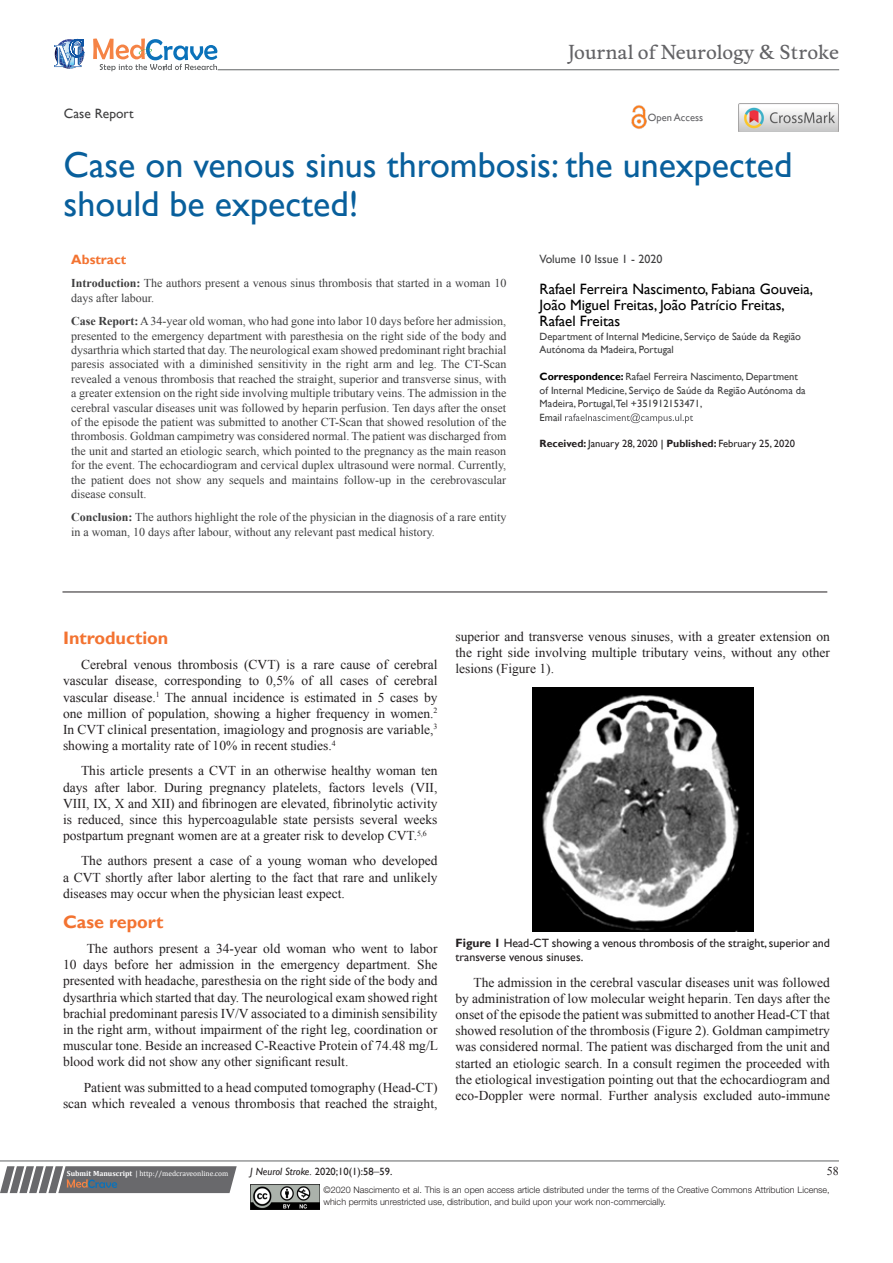
<style>
.page{position:relative;width:893px;height:1263px;background:#fff}
.page>*{position:absolute;margin:0;border:0;box-sizing:border-box;transform-origin:0 0}
.t1{font:36px/39px "Gill Sans";color:#085f9c}
.t2{font:18.6px "Musee";color:#636366}
.List_Paragraph{font:700 18px "Gill Sans";color:#f37331}
.t3{font:15px/16.2px "Gill Sans";color:#000}
.t4{font:13.5px/16.2px "Times New Roman";color:#231f20;text-align:justify}
.t5{font:13.5px "Gill Sans";color:#3e3e3f}
.t6{font:700 13.5px "Gill Sans";color:#f37331}
.List_Paragraph-2{font:12px/14.4px "Times New Roman";color:#3e3e3f}
.t7{font:12px/14.4px "Gill Sans";color:#231f20}
.t8{font:12px "Gill Sans";color:#3e3e3f}
.t9{font:12px "Times New Roman";color:#231f20}
.t10{font:10.5px/13.5px "Gill Sans";color:#3e3e3f}
.t11{font:10.5px "Gill Sans";color:#231f20}
.t12{font:10.5px "Gill Sans";color:#636366}
.t13{font:300 9px/12px "Helvetica Neue LT Std";color:#231f20}
.t14{font:7.5px "Cambria";color:#fff}
.s1{font-weight:700;color:#000}
.s2{font-weight:700}
.s3{color:#000}
.s4{font-style:italic}
.s5{font-family:"Times New Roman";font-size:12px}
</style>
<div class="page">
<svg style="left:0;top:1166px;width:237px;height:27px;background:#78787a"></svg>
<hr style="left:0;top:1161px;width:839px;height:1px;background:#626465">
<hr style="left:62px;top:592px;width:765px;height:1px;background:#231f20">
<img style="left:250px;top:1185px;width:69px;height:24px">
<svg style="left:565px;top:413px;width:128px;height:10px"></svg>
<svg style="left:54px;top:39px;width:30px;height:30px"></svg>
<svg style="left:93px;top:38px;width:124px;height:33px"></svg>
<hr style="left:218px;top:70px;width:621px;height:1px;background:#626465">
<img style="left:631px;top:105px;width:16px;height:24px">
<img style="left:739px;top:104px;width:99px;height:28px">
<img style="left:532px;top:688px;width:222px;height:244px">
<p class="t2" style="left:568px;top:41px;width:272px">Journal of Neurology &amp; Stroke</p>
<p class="t5" style="left:64px;top:105px;width:71px">Case Report</p>
<p class="t12" style="left:648px;top:112px;width:57px">Open Access</p>
<p class="t1" style="left:64px;top:146px;width:730px">Case on venous sinus thrombosis: the unexpected should be expected!</p>
<p class="t8" style="left:540px;top:252px;width:124px">Volume 10 Issue 1 - 2020</p>
<p class="t3" style="left:540px;top:281px;width:275px">Rafael Ferreira Nascimento, Fabiana Gouveia,<br>João Miguel Freitas, João Patrício Freitas,<br>Rafael Freitas</p>
<p class="t10" style="left:540px;top:330px;width:263px">Department of Internal Medicine, Serviço de Saúde da Região<br>Autónoma da Madeira, Portugal</p>
<p class="t10" style="left:540px;top:370px;width:267px"><span class="s1">Correspondence:</span> Rafael Ferreira Nascimento, Department of Internal Medicine, Serviço de Saúde da Região Autónoma da<br>Madeira, Portugal,Tel +351912153471,</p>
<p class="t10" style="left:540px;top:411px;width:24px">Email</p>
<p class="t11" style="left:540px;top:437px;width:257px"><span class="s2">Received:</span> January 28, 2020 <span class="s3">|</span> <span class="s2">Published:</span> February 25, 2020</p>
<p class="t6" style="left:71px;top:251px;width:57px">Abstract</p>
<p class="List_Paragraph-2" style="left:71px;top:276px;width:437px"><span class="s2">Introduction:</span> The authors present a venous sinus thrombosis that started in a woman 10 days after labour.</p>
<p class="List_Paragraph-2" style="left:71px;top:314px;width:437px;text-align:justify"><span class="s2">Case Report:</span> A 34-year old woman, who had gone into labor 10 days before her admission, presented to the emergency department with paresthesia on the right side of the body and dysarthria which started that day. The neurological exam showed predominant right brachial paresis associated with a diminished sensitivity in the right arm and leg. The CT-Scan revealed a venous thrombosis that reached the straight, superior and transverse sinus, with a greater extension on the right side involving multiple tributary veins. The admission in the cerebral vascular diseases unit was followed by heparin perfusion. Ten days after the onset of the episode the patient was submitted to another CT-Scan that showed resolution of the thrombosis. Goldman campimetry was considered normal. The patient was discharged from the unit and started an etiologic search, which pointed to the pregnancy as the main reason for the event. The echocardiogram and cervical duplex ultrasound were normal. Currently, the patient does not show any sequels and maintains follow-up in the cerebrovascular disease consult.</p>
<p class="List_Paragraph-2" style="left:71px;top:510px;width:437px"><span class="s2">Conclusion:</span> The authors highlight the role of the physician in the diagnosis of a rare entity in a woman, 10 days after labour, without any relevant past medical history.</p>
<p class="List_Paragraph" style="left:63px;top:627px;width:107px">Introduction</p>
<p class="t4" style="left:63px;top:656px;width:376px;text-indent:18px">Cerebral venous thrombosis (CVT) is a rare cause of cerebral vascular disease, corresponding to 0,5% of all cases of cerebral vascular disease.<sup>1</sup> The annual incidence is estimated in 5 cases by one million of population, showing a higher frequency in women.<sup>2<br></sup>In CVT clinical presentation, imagiology and prognosis are variable,<sup>3 </sup>showing a mortality rate of 10% in recent studies.<sup>4</sup></p>
<p class="t4" style="left:63px;top:762px;width:376px;text-indent:18px">This article presents a CVT in an otherwise healthy woman ten days after labor. During pregnancy platelets, factors levels (VII, VIII, IX, X and XII) and fibrinogen are elevated, fibrinolytic activity is reduced, since this hypercoagulable state persists several weeks postpartum pregnant women are at a greater risk to develop CVT.<sup>5,6</sup></p>
<p class="t4" style="left:63px;top:852px;width:376px;text-indent:18px">The authors present a case of a young woman who developed a CVT shortly after labor alerting to the fact that rare and unlikely diseases may occur when the physician least expect.</p>
<p class="List_Paragraph" style="left:63px;top:911px;width:102px">Case report</p>
<p class="t4" style="left:63px;top:940px;width:376px;text-indent:24px">The authors present a 34-year old woman who went to labor 10 days before her admission in the emergency department. She presented with headache, paresthesia on the right side of the body and dysarthria which started that day. The neurological exam showed right brachial predominant paresis IV/V associated to a diminish sensibility in the right arm, without impairment of the right leg, coordination or muscular tone. Beside an increased C-Reactive Protein of 74.48 mg/L blood work did not show any other significant result.</p>
<p class="t4" style="left:63px;top:1079px;width:376px;text-align:right">Patient was submitted to a head computed tomography (Head-CT) scan which revealed a venous thrombosis that reached the straight,</p>
<p class="t4" style="left:455px;top:628px;width:376px">superior and transverse venous sinuses, with a greater extension on the right side involving multiple tributary veins, without any other lesions (Figure 1).</p>
<p class="t7" style="left:455px;top:936px;width:376px"><span class="s2">Figure 1</span> Head-CT showing a venous thrombosis of the straight, superior and transverse venous sinuses.</p>
<p class="t4" style="left:455px;top:974px;width:376px;text-indent:18px">The admission in the cerebral vascular diseases unit was followed by administration of low molecular weight heparin. Ten days after the onset of the episode the patient was submitted to another Head-CT that showed resolution of the thrombosis (Figure 2). Goldman campimetry was considered normal. The patient was discharged from the unit and started an etiologic search. In a consult regimen the proceeded with the etiological investigation pointing out that the echocardiogram and eco-Doppler were normal. Further analysis excluded auto-immune</p>
<p class="t14" style="left:67px;top:1169px;width:163px"><span class="s2">Submit Manuscript</span> | http://medcraveonline.com</p>
<p class="t11" style="left:250px;top:1165px;width:144px"><span class="s4">J Neurol Stroke.</span> 2020;10(1):58<span class="s5">‒</span>59.</p>
<p class="t9" style="left:827px;top:1163px;width:13px">58</p>
<p class="t13" style="left:323px;top:1183px;width:508px">©2020 Nascimento et al. This is an open access article distributed under the terms of the Creative Commons Attribution License, which permits unrestricted use, distribution, and build upon your work non-commercially.</p>
</div>
